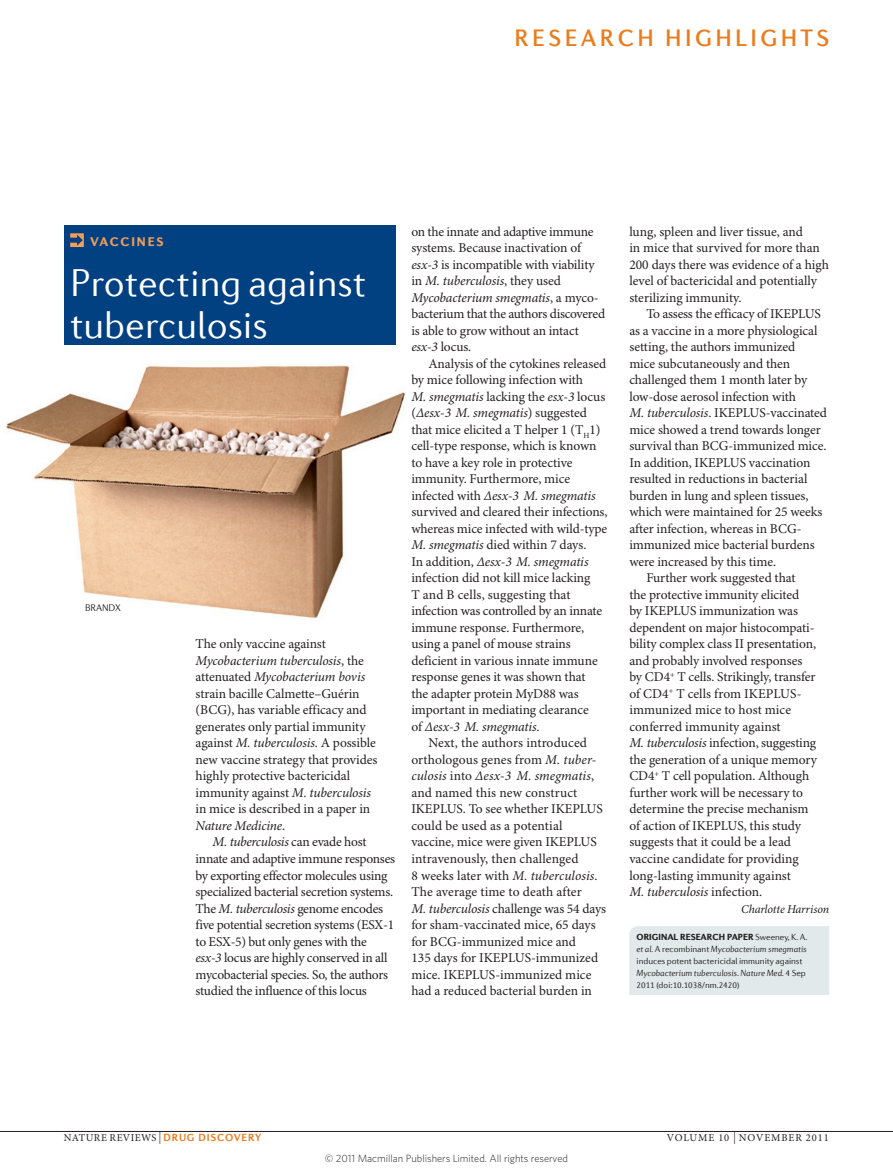
<style>
.page{position:relative;width:893px;height:1174px;background:#fff}
.page>*{position:absolute;margin:0;border:0;box-sizing:border-box;transform-origin:0 0}
.t1{font:39px/42px "Diverda Sans Com Light 2";color:#fff}
.sectionheader{font:500 24px "Diverda Sans Com";letter-spacing:.14em;color:#ea7c1d}
.bodyindent{font:13.5px/16.5px "Minion Pro";letter-spacing:-.005em;color:#231f20}
.bodyfirst{font:13.5px/16.5px "Minion Pro";letter-spacing:-.005em;color:#231f20}
.ministrap{font:900 12.75px "Diverda Sans Com";letter-spacing:.14em;color:#f09e5a}
.author{font:italic 12px "Minion Pro";letter-spacing:-.01em;color:#231f20}
.t2{font:300 10.5px "Whitney";color:#231f20}
.t3{font:10.5px "Minion Pro";letter-spacing:.04em;color:#231f20}
.t4{font:10.5px "Minion Pro";letter-spacing:.07em;color:#231f20}
.creditstyle{font:9.75px "Diverda Sans Com Light 2";letter-spacing:-.005em;color:#231f20}
.t5{font:9px/12px "Diverda Sans Com Light 2";letter-spacing:-.005em;color:#231f20}
.s1{font-style:italic}
.s2{font-family:"Diverda Sans Com";font-weight:900}
.s3{font-family:"Diverda Sans Com";font-weight:300;font-style:italic}
.s4{font-family:"Diverda Sans Com";font-weight:300}
.s5{font-size:12px}
.s6{font-family:"Diverda Sans Com";font-weight:700;color:#ea7c1d}
</style>
<div class="page">
<img style="left:6px;top:365px;width:399px;height:254px">
<hr style="left:0;top:1131px;width:893px;height:1px;background:#231f20">
<div style="left:629px;top:926px;width:200px;height:69px;background:#e1e9ea"></div>
<div style="left:64px;top:225px;width:331px;height:120px;background:#014081"></div>
<svg style="left:70px;top:233px;width:14px;height:14px"></svg>
<p class="sectionheader" style="left:514px;top:24px;width:316px">RESEARCH HIGHLIGHTS</p>
<p class="ministrap" style="left:90px;top:233px;width:75px">VACCINES</p>
<p class="t1" style="left:70px;top:262px;width:298px">Protecting against tuberculosis</p>
<p class="creditstyle" style="left:85px;top:602px;width:38px">BRANDX</p>
<p class="bodyfirst" style="left:196px;top:636px;width:183px">The only vaccine against<br><span class="s1">Mycobacterium tuberculosis</span>, the attenuated <span class="s1">Mycobacterium bovis </span>strain bacille Calmette–Guérin (BCG), has variable efficacy and generates only partial immunity against <span class="s1">M. tuberculosis</span>. A possible new vaccine strategy that provides highly protective bactericidal immunity against <span class="s1">M. tuberculosis </span>in mice is described in a paper in<br><span class="s1">Nature Medicine</span>.</p>
<p class="bodyindent" style="left:196px;top:834px;width:201px;text-indent:17px"><span class="s1">M. tuberculosis</span> can evade host innate and adaptive immune responses by exporting effector molecules using specialized bacterial secretion systems.<br>The <span class="s1">M. tuberculosis</span> genome encodes five potential secretion systems (ESX‑1 to ESX‑5) but only genes with the <span class="s1">esx‑3</span> locus are highly conserved in all mycobacterial species. So, the authors studied the influence of this locus</p>
<p class="bodyindent" style="left:411px;top:224px;width:195px">on the innate and adaptive immune systems. Because inactivation of <span class="s1">esx‑3</span> is incompatible with viability in <span class="s1">M. tuberculosis</span>, they used<br><span class="s1">Mycobacterium smegmatis</span>, a myco‑ bacterium that the authors discovered is able to grow without an intact <span class="s1">esx‑3</span> locus.</p>
<p class="bodyindent" style="left:411px;top:356px;width:198px;text-indent:17px">Analysis of the cytokines released by mice following infection with<br><span class="s1">M. smegmatis</span> lacking the <span class="s1">esx‑3</span> locus (<span class="s1">Δesx‑3 M. smegmatis</span>) suggested that mice elicited a T helper 1 (T<sub>H</sub>1) cell-type response, which is known to have a key role in protective immunity. Furthermore, mice infected with <span class="s1">Δesx‑3 M. smegmatis </span>survived and cleared their infections, whereas mice infected with wild-type <span class="s1">M. smegmatis</span> died within 7 days.<br>In addition, <span class="s1">Δesx‑3 M. smegmatis </span>infection did not kill mice lacking<br>T and B cells, suggesting that infection was controlled by an innate immune response. Furthermore, using a panel of mouse strains deficient in various innate immune response genes it was shown that<br>the adapter protein MyD88 was important in mediating clearance<br>of <span class="s1">Δesx‑3 M. smegmatis</span>.</p>
<p class="bodyindent" style="left:411px;top:735px;width:196px;text-indent:17px">Next, the authors introduced orthologous genes from <span class="s1">M. tuber&shy;culosis</span> into <span class="s1">Δesx‑3 M. smegmatis</span>, and named this new construct<br>IKEPLUS. To see whether IKEPLUS could be used as a potential vaccine, mice were given IKEPLUS intravenously, then challenged<br>8 weeks later with <span class="s1">M. tuberculosis</span>.<br>The average time to death after<br><span class="s1">M. tuberculosis</span> challenge was 54 days for sham-vaccinated mice, 65 days for BCG-immunized mice and<br>135 days for IKEPLUS-immunized mice. IKEPLUS-immunized mice had a reduced bacterial burden in</p>
<p class="bodyindent" style="left:629px;top:224px;width:201px">lung, spleen and liver tissue, and<br>in mice that survived for more than 200 days there was evidence of a high level of bactericidal and potentially sterilizing immunity.</p>
<p class="bodyindent" style="left:629px;top:306px;width:199px;text-indent:17px">To assess the efficacy of IKEPLUS as a vaccine in a more physiological setting, the authors immunized<br>mice subcutaneously and then challenged them 1 month later by low-dose aerosol infection with<br><span class="s1">M. tuberculosis</span>. IKEPLUS-vaccinated mice showed a trend towards longer survival than BCG-immunized mice.<br>In addition, IKEPLUS vaccination resulted in reductions in bacterial burden in lung and spleen tissues, which were maintained for 25 weeks after infection, whereas in BCG&shy;immunized mice bacterial burdens were increased by this time.</p>
<p class="bodyindent" style="left:629px;top:570px;width:189px;text-indent:17px">Further work suggested that<br>the protective immunity elicited<br>by IKEPLUS immunization was dependent on major histocompati&shy;bility complex class II presentation, and probably involved responses by CD4<sup>+</sup> T cells. Strikingly, transfer of CD4<sup>+</sup> T cells from IKEPLUS&shy;immunized mice to host mice conferred immunity against<br><span class="s1">M. tuberculosis</span> infection, suggesting the generation of a unique memory<br>CD4<sup>+</sup> T cell population. Although further work will be necessary to determine the precise mechanism of action of IKEPLUS, this study suggests that it could be a lead vaccine candidate for providing long-lasting immunity against<br><span class="s1">M. tuberculosis</span> infection.</p>
<p class="author" style="left:741px;top:901px;width:89px">Charlotte Harrison</p>
<p class="t5" style="left:637px;top:930px;width:172px"><span class="s2">ORIGINAL RESEARCH PAPER</span> Sweeney, K. A. <span class="s3">et al.</span> A recombinant <span class="s3">Mycobacterium smegmatis </span>induces potent bactericidal immunity against <span class="s3">Mycobacterium tuberculosis</span><span class="s4">.</span> <span class="s3">Nature Med.</span> 4 Sep 2011 (doi:10.1038/nm.2420)</p>
<p class="t3" style="left:64px;top:1131px;width:199px">NATURE REVIEWS <span class="s5">|</span> <span class="s6">DRUG DISCOVERY</span></p>
<p class="t4" style="left:667px;top:1131px;width:163px">VOLUME 10 <span class="s5">|</span> NOVEMBER 2011</p>
<p class="t2" style="left:325px;top:1151px;width:245px">© 2011 Macmillan Publishers Limited. All rights reserved</p>
</div>
